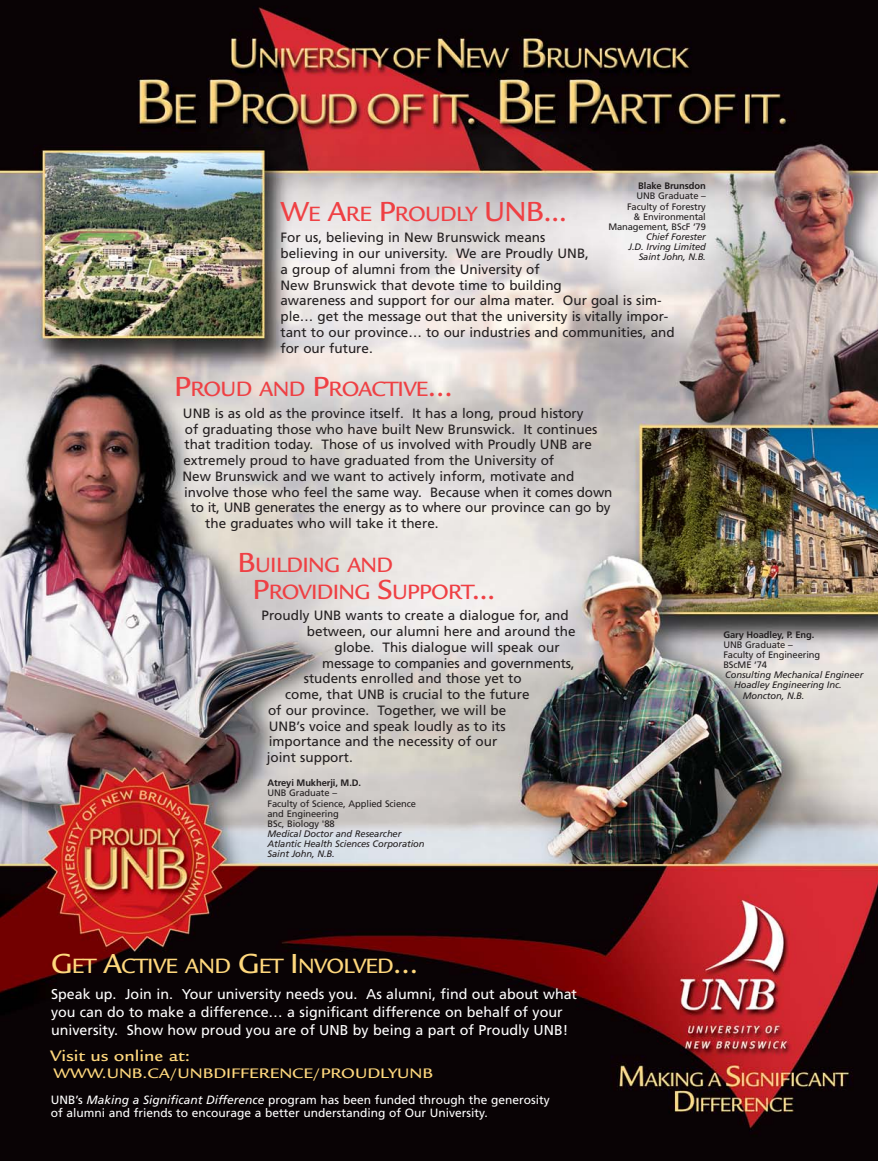
<style>
.page{position:relative;width:878px;height:1161px;background:#fff}
.page>*{position:absolute;margin:0;border:0;box-sizing:border-box;transform-origin:0 0}
.t1{font:500 30px "Legacy Sans";color:#ef4044}
.t2{font:500 22.5px/27px "Legacy Sans";letter-spacing:-.03em;color:#ef4044}
.t3{font:500 22.5px "Legacy Sans";letter-spacing:-.03em;color:#ffd87d}
.t4{font:500 16.5px "Legacy Sans";color:#ffd87d;scale:1.17 1}
.t5{font:500 15px "Legacy Sans";color:#ffd87d;scale:1.17 1}
.t6{font:14.25px/18px "Frutiger";color:#fff}
.t7{font:13.5px/15.8px "Frutiger";color:#231f20}
.t8{font:12px/13px "Frutiger";color:#fff}
.t9{font:italic 9.3px/10.2px "Frutiger";letter-spacing:-.01em;color:#231f20;text-align:right}
.t10{font:9.3px/10.2px "Frutiger";letter-spacing:-.01em;color:#231f20}
.t11{font:700 9.3px "Frutiger";letter-spacing:-.01em;color:#231f20}
.s1{font-size:22.5px}
.s2{font-size:30px}
.s3{font-style:italic}
</style>
<div class="page">
<img style="left:0;top:0;width:878px;height:1161px">
<p class="t11" style="left:638px;top:182px;width:69px">Blake Brunsdon</p>
<p class="t10" style="left:608px;top:192px;width:99px;text-align:right">UNB Graduate –<br>Faculty of Forestry<br>&amp; Environmental<br>Management, BScF ‘79</p>
<p class="t9" style="left:628px;top:232px;width:79px">Chief Forester<br>J.D. Irving Limited<br>Saint John, N.B.</p>
<h1 class="t1" style="left:280px;top:200px;width:288px">W<span class="s1">E</span> A<span class="s1">RE</span> P<span class="s1">ROUDLY</span> UNB...</h1>
<p class="t7" style="left:280px;top:231px;width:396px">For us, believing in New Brunswick means<br>believing in our university. We are Proudly UNB,<br>a group of alumni from the University of<br>New Brunswick that devote time to building<br>awareness and support for our alma mater. Our goal is sim&shy;ple… get the message out that the university is vitally impor&shy;tant to our province… to our industries and communities, and for our future.</p>
<h2 class="t2" style="left:174px;top:378px;width:280px"><span class="s2">P</span>ROUD AND <span class="s2">P</span>ROACTIVE<span class="s2">…</span></h2>
<p class="t7" style="left:183px;top:406px;width:402px">UNB is as old as the province itself. It has a long, proud history</p>
<p class="t7" style="left:185px;top:422px;width:414px">of graduating those who have built New Brunswick. It continues</p>
<p class="t7" style="left:184px;top:438px;width:409px">that tradition today. Those of us involved with Proudly UNB are</p>
<p class="t7" style="left:183px;top:454px;width:372px">extremely proud to have graduated from the University of</p>
<p class="t7" style="left:182px;top:469px;width:393px">New Brunswick and we want to actively inform, motivate and</p>
<p class="t7" style="left:184px;top:485px;width:429px">involve those who feel the same way. Because when it comes down</p>
<p class="t7" style="left:191px;top:501px;width:421px">to it, UNB generates the energy as to where our province can go by</p>
<p class="t7" style="left:205px;top:517px;width:235px">the graduates who will take it there.</p>
<h2 class="t2" style="left:252px;top:553px;width:244px;text-indent:-15px"><span class="s2">B</span>UILDING AND<br><span class="s2">P</span>ROVIDING <span class="s2">S</span>UPPORT<span class="s2">...</span></h2>
<p class="t7" style="left:261px;top:609px;width:309px">Proudly UNB wants to create a dialogue for, and</p>
<p class="t7" style="left:307px;top:625px;width:270px">between, our alumni here and around the</p>
<p class="t7" style="left:334px;top:640px;width:226px">globe. This dialogue will speak our</p>
<p class="t7" style="left:322px;top:656px;width:254px">message to companies and governments,</p>
<p class="t7" style="left:304px;top:672px;width:219px">students enrolled and those yet to</p>
<p class="t7" style="left:285px;top:688px;width:246px">come, that UNB is crucial to the future</p>
<p class="t7" style="left:268px;top:703px;width:240px">of our province. Together, we will be</p>
<p class="t7" style="left:269px;top:719px;width:238px">UNB’s voice and speak loudly as to its</p>
<p class="t7" style="left:269px;top:735px;width:230px">importance and the necessity of our</p>
<p class="t7" style="left:267px;top:751px;width:87px">joint support.</p>
<p class="t11" style="left:267px;top:779px;width:95px">Atreyi Mukherji, M.D.</p>
<p class="t10" style="left:267px;top:789px;width:150px">UNB Graduate –<br>Faculty of Science, Applied Science and Engineering<br>BSc, Biology '88</p>
<p class="t9" style="left:267px;top:829px;width:159px;text-align:left">Medical Doctor and Researcher<br>Atlantic Health Sciences Corporation<br>Saint John, N.B.</p>
<p class="t11" style="left:723px;top:631px;width:93px">Gary Hoadley, P. Eng.</p>
<p class="t10" style="left:723px;top:640px;width:98px">UNB Graduate –<br>Faculty of Engineering<br>BScME ‘74</p>
<p class="t9" style="left:725px;top:671px;width:140px">Consulting Mechanical Engineer</p>
<p class="t9" style="left:734px;top:681px;width:109px">Hoadley Engineering Inc.</p>
<p class="t9" style="left:742px;top:691px;width:63px">Moncton, N.B.</p>
<h2 class="t3" style="left:51px;top:958px;width:369px"><span class="s2">G</span>ET <span class="s2">A</span>CTIVE AND <span class="s2">G</span>ET <span class="s2">I</span>NVOLVED<span class="s2">…</span></h2>
<p class="t6" style="left:51px;top:986px;width:527px">Speak up. Join in. Your university needs you. As alumni, find out about what you can do to make a difference… a significant difference on behalf of your university. Show how proud you are of UNB by being a part of Proudly UNB!</p>
<p class="t4" style="left:50px;top:1050px;width:121px">Visit us online at:</p>
<p class="t5" style="left:53px;top:1068px;width:326px">WWW.UNB.CA/UNBDIFFERENCE/PROUDLYUNB</p>
<p class="t8" style="left:51px;top:1094px;width:500px">UNB’s <span class="s3">Making a Significant Difference</span> program has been funded through the generosity of alumni and friends to encourage a better understanding of Our University.</p>
</div>
